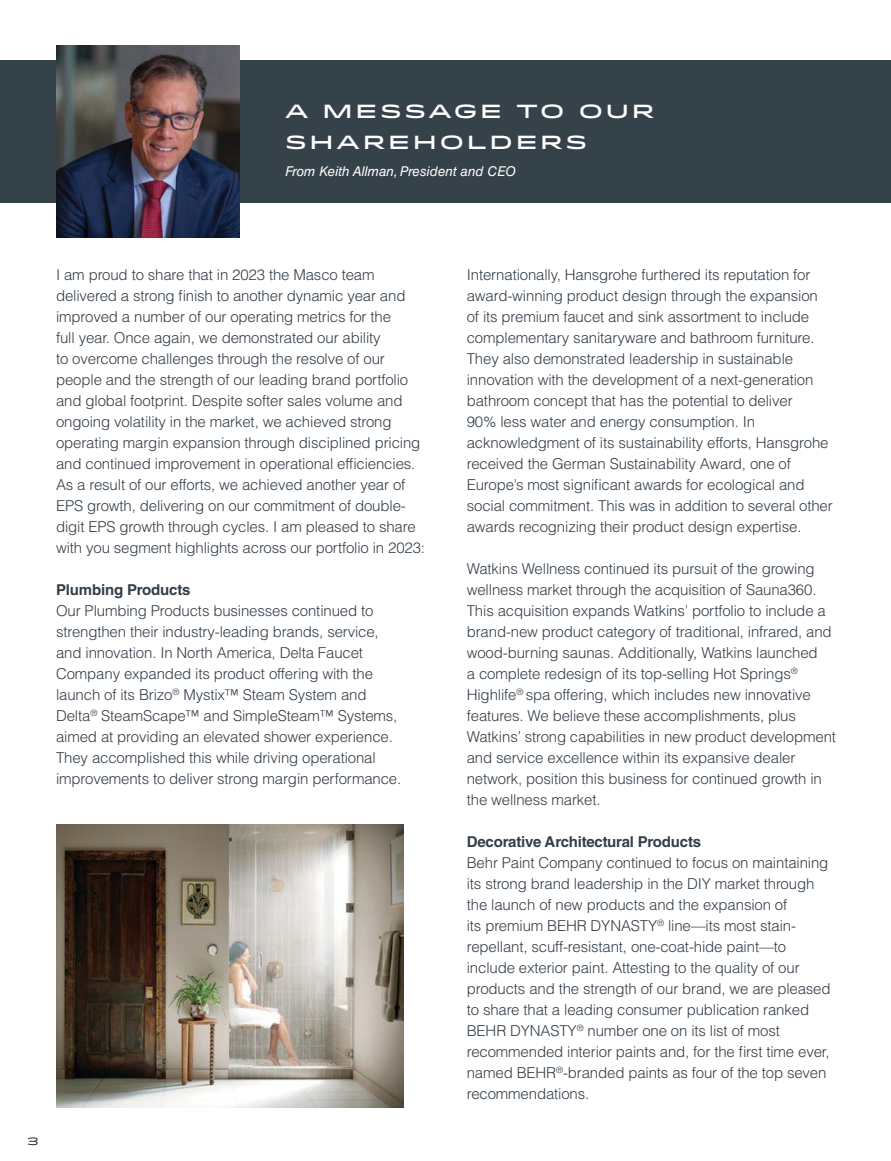
<style>
.page{position:relative;width:891px;height:1161px;background:#fff}
.page>*{position:absolute;margin:0;border:0;box-sizing:border-box;transform-origin:0 0}
.t1{font:500 18.9px/31px "Idlewild";letter-spacing:.15em;color:#fff}
.t2{font:300 15px/21px "Helvetica LT Std";letter-spacing:-.01em;color:#333e48}
.t3{font:700 15px "Helvetica LT Std";letter-spacing:-.01em;color:#333e48}
.t4{font:italic 13.5px "Helvetica LT Std";color:#fff}
.t5{font:10.5px "Idlewild";color:#231f20}
</style>
<div class="page">
<div style="left:0;top:61px;width:891px;height:142px;background:#36424a"></div>
<img style="left:56px;top:824px;width:348px;height:283px">
<img style="left:56px;top:46px;width:183px;height:192px">
<p class="t1" style="left:285px;top:97px;width:371px">A MESSAGE TO OUR<br>SHAREHOLDERS</p>
<p class="t4" style="left:285px;top:164px;width:233px">From Keith Allman, President and CEO</p>
<p class="t2" style="left:56px;top:265px;width:370px">I am proud to share that in 2023 the Masco team delivered a strong finish to another dynamic year and improved a number of our operating metrics for the<br>full year. Once again, we demonstrated our ability<br>to overcome challenges through the resolve of our people and the strength of our leading brand portfolio and global footprint. Despite softer sales volume and ongoing volatility in the market, we achieved strong operating margin expansion through disciplined pricing and continued improvement in operational efficiencies.<br>As a result of our efforts, we achieved another year of EPS growth, delivering on our commitment of double&shy;digit EPS growth through cycles. I am pleased to share with you segment highlights across our portfolio in 2023:</p>
<p class="t3" style="left:56px;top:584px;width:136px">Plumbing Products</p>
<p class="t2" style="left:56px;top:601px;width:347px">Our Plumbing Products businesses continued to strengthen their industry-leading brands, service, and innovation. In North America, Delta Faucet Company expanded its product offering with the launch of its Brizo<sup>®</sup> Mystix™ Steam System and Delta<sup>®</sup> SteamScape™ and SimpleSteam™ Systems, aimed at providing an elevated shower experience.<br>They accomplished this while driving operational improvements to deliver strong margin performance.</p>
<p class="t5" style="left:27px;top:1137px;width:13px">3</p>
<p class="t2" style="left:467px;top:265px;width:368px">Internationally, Hansgrohe furthered its reputation for award-winning product design through the expansion of its premium faucet and sink assortment to include complementary sanitaryware and bathroom furniture.<br>They also demonstrated leadership in sustainable innovation with the development of a next-generation bathroom concept that has the potential to deliver<br>90% less water and energy consumption. In acknowledgment of its sustainability efforts, Hansgrohe received the German Sustainability Award, one of Europe’s most significant awards for ecological and social commitment. This was in addition to several other awards recognizing their product design expertise.</p>
<p class="t2" style="left:467px;top:559px;width:371px">Watkins Wellness continued its pursuit of the growing wellness market through the acquisition of Sauna360.<br>This acquisition expands Watkins’ portfolio to include a brand-new product category of traditional, infrared, and wood-burning saunas. Additionally, Watkins launched<br>a complete redesign of its top-selling Hot Springs<sup>® </sup>Highlife<sup>®</sup> spa offering, which includes new innovative features. We believe these accomplishments, plus Watkins’ strong capabilities in new product development and service excellence within its expansive dealer network, position this business for continued growth in the wellness market.</p>
<p class="t3" style="left:467px;top:836px;width:236px">Decorative Architectural Products</p>
<p class="t2" style="left:467px;top:853px;width:365px">Behr Paint Company continued to focus on maintaining its strong brand leadership in the DIY market through the launch of new products and the expansion of<br>its premium BEHR DYNASTY<sup>®</sup> line—its most stain&shy;repellant, scuff-resistant, one-coat-hide paint—to include exterior paint. Attesting to the quality of our products and the strength of our brand, we are pleased to share that a leading consumer publication ranked BEHR DYNASTY<sup>®</sup> number one on its list of most recommended interior paints and, for the first time ever, named BEHR<sup>®</sup>-branded paints as four of the top seven recommendations.</p>
</div>
